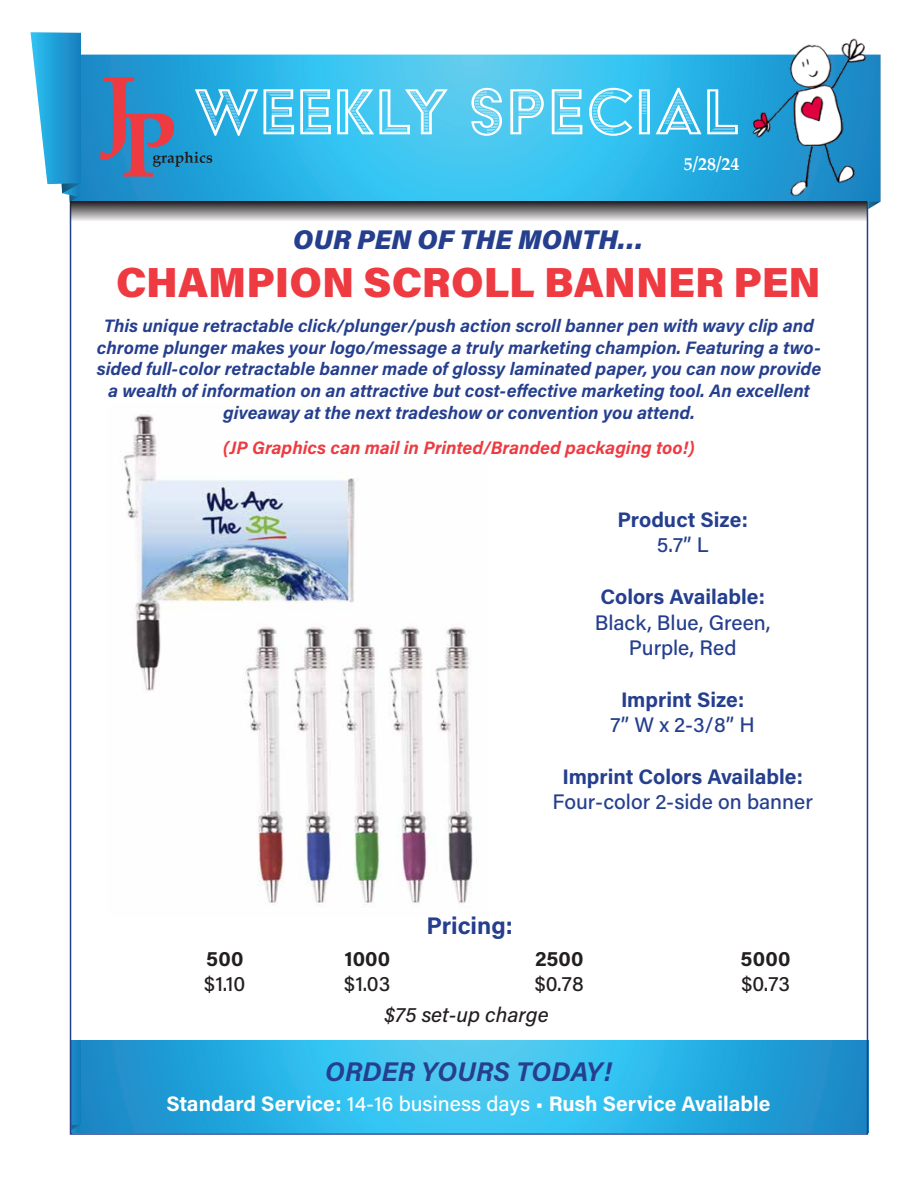
<style>
.page{position:relative;width:918px;height:1188px;background:#fff}
.page>*{position:absolute;margin:0;border:0;box-sizing:border-box;transform-origin:0 0}
.t1{font:75px "Acier BAT Text Gris";letter-spacing:.01em;color:#fff}
.t2{font:900 42px "Acumin Pro";color:#ee3a41}
.t3{font:italic 900 27px "Acumin Pro";letter-spacing:.005em;color:#253f8e}
.t4{font:italic 700 27px "Acumin Pro";color:#253f8e}
.t5{font:700 24px "Acumin Pro";color:#253f8e}
.t6{font:500 21px/25.2px "Acumin Pro";color:#253f8e;text-align:center}
.t7{font:700 21px "Acumin Pro";color:#fff}
.t8{font:700 21px/25.2px "Acumin Pro";color:#253f8e;text-align:center}
.t9{font:500 21px "Acumin Pro";color:#231f20}
.t10{font:700 21px "Acumin Pro";letter-spacing:.01em;color:#231f20}
.t11{font:italic 500 21px "Acumin Pro";color:#231f20}
.t12{font:italic 700 18px/21.6px "Acumin Pro";color:#253f8e;text-align:center}
.t13{font:italic 700 18px "Acumin Pro";color:#ee3a41}
.t14{font:700 18px "Palatino";color:#fff}
.s1{font-weight:500}
.s2{font-weight:700}
</style>
<div class="page">
<img style="left:123px;top:414px;width:350px;height:493px">
<hr style="left:868px;top:1041px;width:1px;height:91px;background:#1d75b7">
<svg style="left:78px;top:1041px;width:787px;height:91px;background:#2dafe2"></svg>
<svg style="left:71px;top:1041px;width:7px;height:91px"></svg>
<svg style="left:73px;top:1125px;width:8px;height:5px"></svg>
<div style="left:71px;top:1041px;width:10px;height:84px;background:#1a84c2"></div>
<svg style="left:868px;top:202px;width:12px;height:7px"></svg>
<svg style="left:81px;top:55px;width:799px;height:147px;background:#34b8e8"></svg>
<svg style="left:31px;top:32px;width:50px;height:170px"></svg>
<div style="left:70px;top:201px;width:797px;height:20px;background:linear-gradient(to bottom,#1f1c1d,#e5e4e5)"></div>
<svg style="left:100px;top:77px;width:112px;height:100px;background:#4b81af"></svg>
<img style="left:747px;top:38px;width:124px;height:165px">
<p class="t1" style="left:194px;top:72px;width:547px">WEEKLY SPECIAL</p>
<p class="t14" style="left:684px;top:148px;width:57px">5/28/24</p>
<p class="t3" style="left:293px;top:220px;width:352px">OUR PEN OF THE MONTH…</p>
<p class="t2" style="left:116px;top:252px;width:706px">CHAMPION SCROLL BANNER PEN</p>
<p class="t12" style="left:97px;top:314px;width:726px">This unique retractable click/plunger/push action scroll banner pen with wavy clip and chrome plunger makes your logo/message a truly marketing champion. Featuring a two&shy;sided full-color retractable banner made of glossy laminated paper, you can now provide a wealth of information on an attractive but cost-effective marketing tool. An excellent giveaway at the next tradeshow or convention you attend.</p>
<p class="t13" style="left:223px;top:435px;width:473px">(JP Graphics can mail in Printed/Branded packaging too!)</p>
<p class="t5" style="left:426px;top:909px;width:88px">Pricing:</p>
<p class="t8" style="left:618px;top:506px;width:132px">Product Size:<br><span class="s1">5.7” L</span></p>
<p class="t6" style="left:595px;top:584px;width:177px"><span class="s2">Colors Available:<br></span>Black, Blue, Green,<br>Purple, Red</p>
<p class="t8" style="left:611px;top:686px;width:146px">Imprint Size:<br><span class="s1">7” W x 2-3/8” H</span></p>
<p class="t6" style="left:553px;top:763px;width:262px"><span class="s2">Imprint Colors Available:<br></span>Four-color 2-side on banner</p>
<p class="t10" style="left:206px;top:943px;width:39px">500</p>
<p class="t10" style="left:344px;top:943px;width:47px">1000</p>
<p class="t10" style="left:535px;top:943px;width:50px">2500</p>
<p class="t10" style="left:741px;top:943px;width:51px">5000</p>
<p class="t9" style="left:204px;top:969px;width:43px">$1.10</p>
<p class="t9" style="left:344px;top:969px;width:48px">$1.03</p>
<p class="t9" style="left:535px;top:969px;width:50px">$0.78</p>
<p class="t9" style="left:741px;top:969px;width:50px">$0.73</p>
<p class="t11" style="left:385px;top:1000px;width:166px">$75 set-up charge</p>
<p class="t4" style="left:325px;top:1052px;width:288px">ORDER YOURS TODAY!</p>
<p class="t7" style="left:166px;top:1089px;width:606px">Standard Service: <span class="s1">14-16 business days •</span> Rush Service Available</p>
</div>
